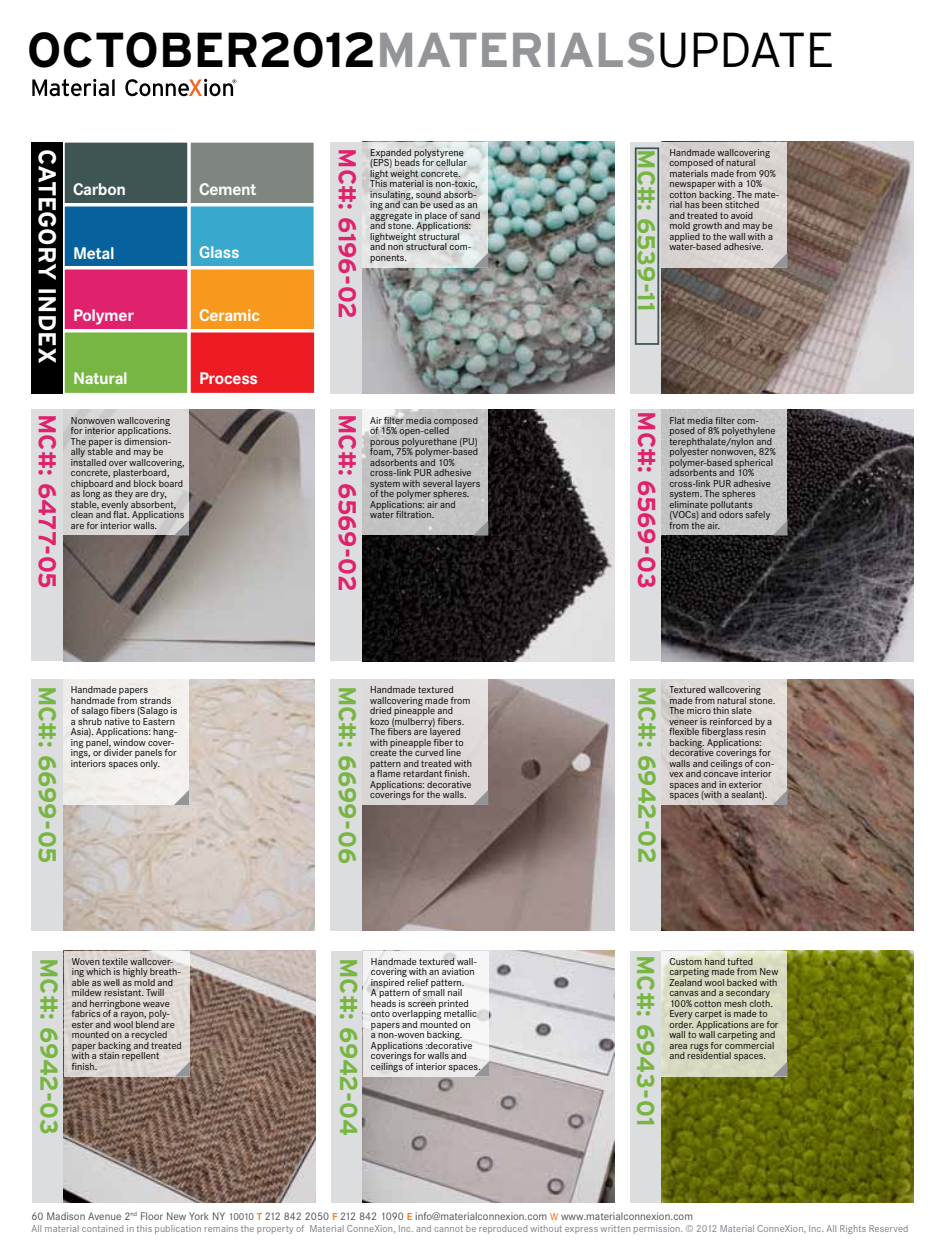
<style>
.page{position:relative;width:945px;height:1260px;background:#fff}
.page>*{position:absolute;margin:0;border:0;box-sizing:border-box;transform-origin:0 0}
.t1{font:700 49px "Interstate";letter-spacing:-.015em;color:#000}
.t2{font:700 24.5px "Interstate";letter-spacing:-.005em;color:#78b643}
.t3{font:700 24.5px "Interstate";letter-spacing:-.005em;color:#e0226d}
.t4{font:700 24.5px "Interstate";letter-spacing:-.01em;color:#fff}
.t5{font:700 17.5px "Corporate S";letter-spacing:-.02em;color:#fff}
.t6{font:11.38px "Corporate S";color:#4d4d4f}
.t7{font:10.5px/10.5px "Corporate S";color:#000}
.t8{font:10.5px "Corporate S";letter-spacing:.005em;color:#7f7d8a}
.s1{color:#939598}
.s2{font-weight:300}
.s3{font-size:10.5px}
.s4{font-weight:700;font-size:10.5px;color:#f58025}
.s5{font-size:10.5px;color:#ff6309}
</style>
<div class="page">
<svg style="left:32px;top:79px;width:83px;height:17px"></svg>
<svg style="left:125px;top:79px;width:111px;height:17px"></svg>
<div style="left:32px;top:142px;width:31px;height:252px;background:#000"></div>
<div style="left:63px;top:141px;width:126px;height:64px;background:#3e5554;border:2px solid #fff"></div>
<div style="left:63px;top:268px;width:126px;height:63px;background:#e0226d;border:2px solid #fff"></div>
<div style="left:189px;top:268px;width:127px;height:63px;background:#f8991d;border:2px solid #fff"></div>
<div style="left:189px;top:141px;width:126px;height:64px;background:#7f8680;border:2px solid #fff"></div>
<div style="left:63px;top:205px;width:126px;height:63px;background:#07619d;border:2px solid #fff"></div>
<div style="left:189px;top:205px;width:126px;height:63px;background:#38a9cd;border:2px solid #fff"></div>
<div style="left:63px;top:331px;width:126px;height:64px;background:#78b643;border:2px solid #fff"></div>
<div style="left:189px;top:331px;width:127px;height:64px;background:#ed1c24;border:2px solid #fff"></div>
<div style="left:630px;top:679px;width:32px;height:252px;background:#dcddde"></div>
<div style="left:331px;top:679px;width:31px;height:252px;background:#dcddde"></div>
<div style="left:32px;top:679px;width:31px;height:252px;background:#dcddde"></div>
<div style="left:630px;top:410px;width:32px;height:252px;background:#dcddde"></div>
<div style="left:331px;top:410px;width:31px;height:252px;background:#dcddde"></div>
<div style="left:32px;top:410px;width:31px;height:252px;background:#dcddde"></div>
<img style="left:63px;top:410px;width:252px;height:252px">
<img style="left:662px;top:410px;width:252px;height:252px">
<img style="left:362px;top:410px;width:252px;height:252px">
<img style="left:362px;top:679px;width:252px;height:252px">
<img style="left:662px;top:679px;width:252px;height:252px">
<img style="left:63px;top:679px;width:252px;height:252px">
<div style="left:630px;top:142px;width:32px;height:252px;background:#dcddde"></div>
<div style="left:331px;top:142px;width:31px;height:252px;background:#dcddde"></div>
<img style="left:662px;top:142px;width:252px;height:252px">
<img style="left:362px;top:142px;width:252px;height:252px">
<div style="left:332px;top:951px;width:31px;height:252px;background:#dcddde"></div>
<div style="left:32px;top:951px;width:32px;height:252px;background:#dcddde"></div>
<img style="left:64px;top:951px;width:252px;height:252px">
<img style="left:362px;top:951px;width:252px;height:252px">
<div style="left:630px;top:951px;width:32px;height:252px;background:#dcddde"></div>
<img style="left:662px;top:951px;width:252px;height:252px">
<svg style="left:63px;top:410px;width:126px;height:126px;background:#d8d5d4"></svg>
<div style="left:362px;top:410px;width:126px;height:126px;background:#c3c2c3"></div>
<div style="left:662px;top:410px;width:126px;height:126px;background:#c4c4c4"></div>
<svg style="left:174px;top:520px;width:15px;height:15px"></svg>
<svg style="left:474px;top:521px;width:14px;height:14px"></svg>
<svg style="left:773px;top:520px;width:15px;height:15px"></svg>
<div style="left:64px;top:951px;width:126px;height:126px;background:#ded8d5"></div>
<svg style="left:363px;top:951px;width:126px;height:126px;fill:#f5f4f6"></svg>
<svg style="left:175px;top:1062px;width:15px;height:15px"></svg>
<svg style="left:474px;top:1061px;width:15px;height:16px"></svg>
<svg style="left:662px;top:951px;width:126px;height:126px;background:#d9dbc2"></svg>
<svg style="left:773px;top:1061px;width:15px;height:16px"></svg>
<div style="left:362px;top:679px;width:126px;height:126px;background:#ded9d8"></div>
<svg style="left:473px;top:790px;width:15px;height:15px"></svg>
<div style="left:662px;top:679px;width:126px;height:126px;background:linear-gradient(to right,#d7d1cf,#e2ddda)"></div>
<svg style="left:773px;top:790px;width:15px;height:15px"></svg>
<div style="left:63px;top:679px;width:126px;height:126px;background:#f2f0ed"></div>
<svg style="left:174px;top:790px;width:15px;height:15px"></svg>
<div style="left:635px;top:147px;width:24px;height:198px;border:2px solid #3e5554"></div>
<svg style="left:362px;top:142px;width:126px;height:126px;background:#dde1e0"></svg>
<svg style="left:473px;top:253px;width:15px;height:15px"></svg>
<div style="left:662px;top:142px;width:126px;height:126px;background:#d9d4d1"></div>
<svg style="left:773px;top:253px;width:15px;height:15px"></svg>
<h1 class="t1" style="left:27px;top:22px;width:809px">OCTOBER2012<span class="s1">MATERIALS</span><span class="s2">UPDATE</span></h1>
<h2 class="t4" style="left:61px;top:149px;width:217px;rotate:90deg">CATEGORY INDEX</h2>
<h2 class="t3" style="left:61px;top:414px;width:176px;rotate:90deg">MC#: 6477-05</h2>
<h3 class="t5" style="left:73px;top:179px;width:55px">Carbon</h3>
<h3 class="t5" style="left:73px;top:243px;width:43px">Metal</h3>
<h3 class="t5" style="left:199px;top:179px;width:59px">Cement</h3>
<h3 class="t5" style="left:199px;top:242px;width:42px">Glass</h3>
<h3 class="t5" style="left:73px;top:305px;width:62px">Polymer</h3>
<h3 class="t5" style="left:199px;top:305px;width:63px">Ceramic</h3>
<h3 class="t5" style="left:73px;top:368px;width:56px">Natural</h3>
<h3 class="t5" style="left:199px;top:368px;width:60px">Process</h3>
<h2 class="t3" style="left:361px;top:148px;width:172px;rotate:90deg">MC#: 6196-02</h2>
<p class="t7" style="left:370px;top:147px;width:112px">Expanded polystyrene (EPS) beads for cellular light weight concrete.<br>This material is non-toxic, insulating, sound absorb&shy;ing and can be used as an aggregate in place of sand and stone. Applications: lightweight structural<br>and non structural com&shy;ponents.</p>
<p class="t7" style="left:669px;top:147px;width:111px">Handmade wallcovering composed of natural materials made from 90% newspaper with a 10% cotton backing. The mate&shy;rial has been stitched<br>and treated to avoid<br>mold growth and may be applied to the wall with a water-based adhesive.</p>
<h2 class="t2" style="left:660px;top:149px;width:163px;rotate:90deg">MC#: 6539-11</h2>
<p class="t7" style="left:71px;top:415px;width:115px">Nonwoven wallcovering<br>for interior applications.<br>The paper is dimension&shy;ally stable and may be installed over wallcovering, concrete, plasterboard, chipboard and block board as long as they are dry, stable, evenly absorbent, clean and flat. Applications are for interior walls.</p>
<h2 class="t3" style="left:661px;top:411px;width:179px;rotate:90deg">MC#: 6569-03</h2>
<p class="t7" style="left:669px;top:415px;width:108px">Flat media filter com&shy;posed of 8% polyethylene terephthalate/nylon and polyester nonwoven, 82% polymer-based spherical adsorbents and 10% cross-link PUR adhesive system. The spheres eliminate pollutants (VOCs) and odors safely from the air.</p>
<h2 class="t3" style="left:361px;top:414px;width:179px;rotate:90deg">MC#: 6569-02</h2>
<p class="t7" style="left:370px;top:415px;width:112px">Air filter media composed of 15% open-celled porous polyurethane (PU) foam, 75% polymer-based adsorbents and 10% cross-link PUR adhesive system with several layers of the polymer spheres.<br>Applications: air and water filtration.</p>
<h2 class="t2" style="left:61px;top:686px;width:180px;rotate:90deg">MC#: 6699-05</h2>
<p class="t7" style="left:71px;top:684px;width:108px">Handmade papers handmade from strands of salago fibers (Salago is a shrub native to Eastern<br>Asia). Applications: hang&shy;ing panel, window cover&shy;ings, or divider panels for interiors spaces only.</p>
<p class="t7" style="left:370px;top:684px;width:103px">Handmade textured wallcovering made from dried pineapple and kozo (mulberry) fibers.<br>The fibers are layered with pineapple fiber to create the curved line pattern and treated with a flame retardant finish.<br>Applications: decorative coverings for the walls.</p>
<p class="t7" style="left:669px;top:684px;width:108px">Textured wallcovering made from natural stone.<br>The micro thin slate veneer is reinforced by a flexible fiberglass resin backing. Applications: decorative coverings for walls and ceilings of con&shy;vex and concave interior spaces and in exterior spaces (with a sealant).</p>
<h2 class="t2" style="left:361px;top:686px;width:180px;rotate:90deg">MC#: 6699-06</h2>
<h2 class="t2" style="left:661px;top:686px;width:179px;rotate:90deg">MC#: 6942-02</h2>
<h2 class="t2" style="left:660px;top:955px;width:173px;rotate:90deg">MC#: 6943-01</h2>
<h2 class="t2" style="left:63px;top:958px;width:179px;rotate:90deg">MC#: 6942-03</h2>
<p class="t7" style="left:669px;top:956px;width:111px">Custom hand tufted carpeting made from New<br>Zealand wool backed with canvas and a secondary<br>100% cotton mesh cloth.<br>Every carpet is made to order. Applications are for wall to wall carpeting and area rugs for commercial and residential spaces.</p>
<p class="t7" style="left:72px;top:956px;width:112px">Woven textile wallcover&shy;ing which is highly breath&shy;able as well as mold and mildew resistant. Twill and herringbone weave fabrics of a rayon, poly&shy;ester and wool blend are mounted on a recycled paper backing and treated with a stain repellent finish.</p>
<h2 class="t2" style="left:362px;top:958px;width:180px;rotate:90deg">MC#: 6942-04</h2>
<p class="t7" style="left:371px;top:956px;width:111px">Handmade textured wall&shy;covering with an aviation inspired relief pattern.<br>A pattern of small nail heads is screen printed onto overlapping metallic papers and mounted on<br>a non-woven backing.<br>Applications :decorative coverings for walls and ceilings of interior spaces.</p>
<p class="t6" style="left:32px;top:1209px;width:663px">60 Madison Avenue 2<sup>nd</sup> Floor New York NY <span class="s3">10010</span> <span class="s4">T</span> 212 842 2050 <span class="s4">F</span> 212 842 1090 <span class="s4">E</span> info@materialconnexion.com <span class="s5">W</span> www.materialconnexion.com</p>
<p class="t8" style="left:32px;top:1222px;width:879px">All material contained in this publication remains the property of Material ConneXion, Inc. and cannot be reproduced without express written permission. © 2012 Material ConneXion, Inc. All Rights Reserved</p>
</div>
